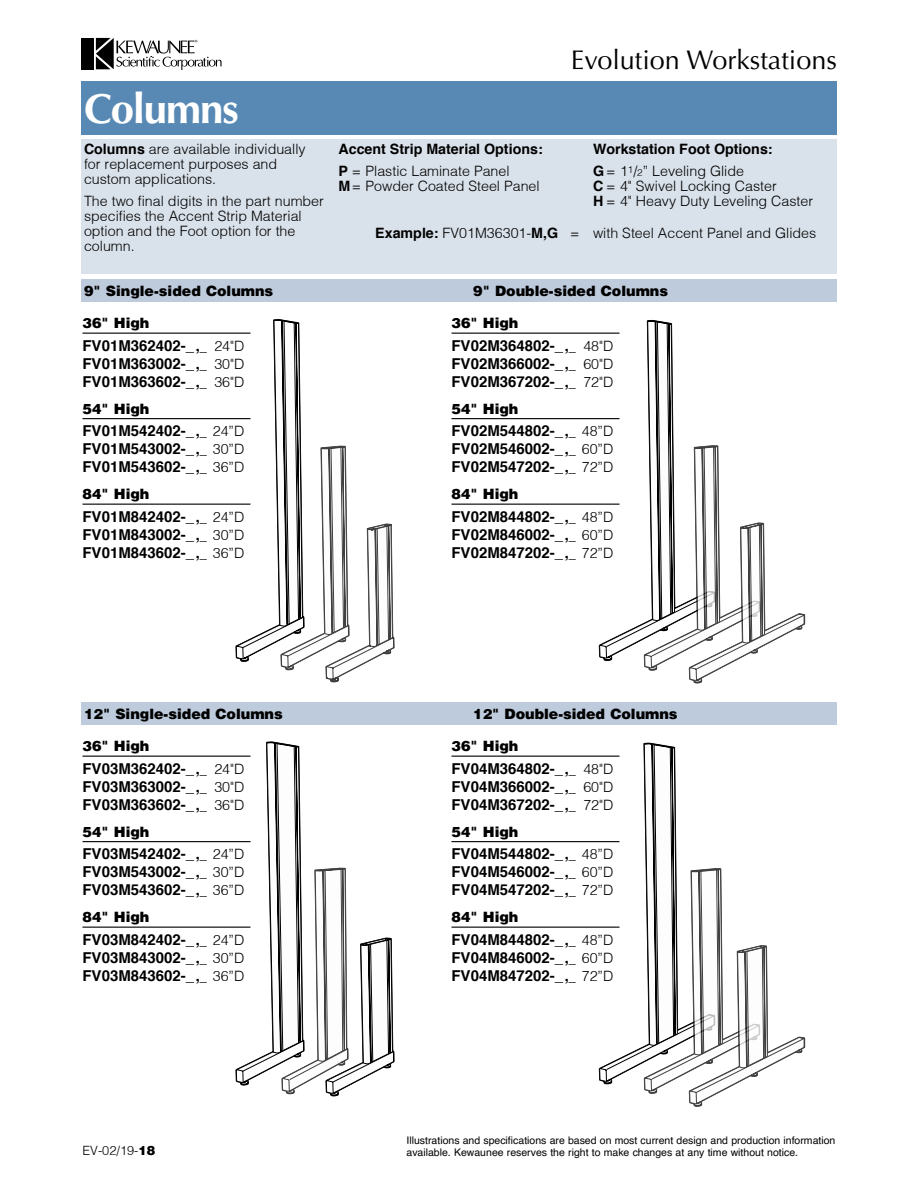
<style>
.page{position:relative;width:918px;height:1188px;background:#fff}
.page>*{position:absolute;margin:0;border:0;box-sizing:border-box;transform-origin:0 0}
.Page_Heading_TOC{font:700 42px "Optima LT Std";letter-spacing:-.025em;color:#fff}
.t1{font:27px "Optima LT Std";color:#000}
.Part_Numbers_with_Box{font:700 15px "Helvetica";color:#000}
.Spec_Text{font:300 14.25px/15px "Helvetica";color:#000}
.t2{font:900 14.25px "Helvetica";color:#000}
.Spec_Text-2{font:700 14.25px "Helvetica";color:#000}
.t3{font:300 12.75px "Helvetica";color:#000}
.t4{font:10.5px/12.6px "Helvetica";color:#000}
.s1{font-weight:700}
.s2{font-size:9.75px}
.s3{font-weight:300;font-size:14.25px}
.s4{font-weight:900}
</style>
<div class="page">
<div style="left:81px;top:38px;width:13px;height:31px;background:#000"></div>
<svg style="left:96px;top:38px;width:126px;height:32px"></svg>
<div style="left:81px;top:81px;width:756px;height:54px;background:#5889b4"></div>
<svg style="left:235px;top:741px;width:160px;height:356px"></svg>
<svg style="left:598px;top:320px;width:208px;height:363px"></svg>
<svg style="left:598px;top:742px;width:208px;height:365px"></svg>
<hr style="left:82px;top:333px;width:168px;height:1px;background:#000">
<hr style="left:82px;top:418px;width:168px;height:1px;background:#000">
<hr style="left:82px;top:504px;width:168px;height:1px;background:#000">
<div style="left:450px;top:315px;width:171px;height:270px;background:#fff"></div>
<hr style="left:452px;top:333px;width:168px;height:1px;background:#000">
<hr style="left:452px;top:418px;width:168px;height:1px;background:#000">
<hr style="left:452px;top:504px;width:168px;height:1px;background:#000">
<div style="left:81px;top:738px;width:171px;height:270px;background:#fff"></div>
<hr style="left:82px;top:756px;width:168px;height:1px;background:#000">
<hr style="left:82px;top:841px;width:168px;height:1px;background:#000">
<hr style="left:82px;top:927px;width:168px;height:1px;background:#000">
<div style="left:450px;top:738px;width:171px;height:270px;background:#fff"></div>
<hr style="left:452px;top:756px;width:168px;height:1px;background:#000">
<hr style="left:452px;top:841px;width:168px;height:1px;background:#000">
<hr style="left:452px;top:927px;width:168px;height:1px;background:#000">
<div style="left:81px;top:279px;width:756px;height:23px;background:#becbdc"></div>
<div style="left:81px;top:702px;width:756px;height:22px;background:#becbdc"></div>
<div style="left:81px;top:140px;width:756px;height:134px;background:#d9e1ea"></div>
<svg style="left:235px;top:319px;width:160px;height:364px"></svg>
<p class="Page_Heading_TOC" style="left:84px;top:85px;width:156px">Columns</p>
<p class="Spec_Text" style="left:84px;top:141px;width:223px"><span class="s1">Columns</span> are available individually for replacement purposes and custom applications.</p>
<p class="Spec_Text" style="left:84px;top:194px;width:241px">The two final digits in the part number specifies the Accent Strip Material option and the Foot option for the column.</p>
<h2 class="t1" style="left:571px;top:44px;width:268px">Evolution Workstations</h2>
<p class="Spec_Text-2" style="left:339px;top:137px;width:206px">Accent Strip Material Options:</p>
<p class="Spec_Text" style="left:339px;top:164px;width:203px"><span class="s1">P</span> = Plastic Laminate Panel<br><span class="s1">M</span>= Powder Coated Steel Panel</p>
<p class="Spec_Text" style="left:375px;top:225px;width:206px"><span class="s1">Example:</span> FV01M36301-<span class="s1">M,G</span> =</p>
<p class="Spec_Text-2" style="left:593px;top:137px;width:181px">Workstation Foot Options:</p>
<p class="Spec_Text" style="left:593px;top:164px;width:222px"><span class="s1">G</span>= 1<sup>1</sup>/<span class="s2">2</span>” Leveling Glide<br><span class="s1">C</span> = 4" Swivel Locking Caster<br><span class="s1">H</span> = 4" Heavy Duty Leveling Caster</p>
<p class="Spec_Text" style="left:593px;top:225px;width:225px">with Steel Accent Panel and Glides</p>
<p class="t2" style="left:84px;top:282px;width:191px">9" Single-sided Columns</p>
<p class="t2" style="left:473px;top:282px;width:196px">9" Double-sided Columns</p>
<p class="t2" style="left:82px;top:314px;width:68px">36" High</p>
<p class="Part_Numbers_with_Box" style="left:82px;top:333px;width:163px">FV01M362402-_,<span class="s3">_ 24"D</span></p>
<p class="Part_Numbers_with_Box" style="left:82px;top:351px;width:163px">FV01M363002-_,<span class="s3">_ 30"D</span></p>
<p class="Part_Numbers_with_Box" style="left:82px;top:369px;width:163px">FV01M363602-_,<span class="s3">_ 36"D</span></p>
<p class="t2" style="left:82px;top:399px;width:68px">54" High</p>
<p class="Part_Numbers_with_Box" style="left:82px;top:419px;width:163px">FV01M542402-_,<span class="s3">_ 24”D</span></p>
<p class="Part_Numbers_with_Box" style="left:82px;top:437px;width:163px">FV01M543002-_,<span class="s3">_ 30”D</span></p>
<p class="Part_Numbers_with_Box" style="left:82px;top:455px;width:163px">FV01M543602-_,<span class="s3">_ 36”D</span></p>
<p class="t2" style="left:82px;top:485px;width:68px">84" High</p>
<p class="Part_Numbers_with_Box" style="left:82px;top:504px;width:163px">FV01M842402-_,<span class="s3">_ 24”D</span></p>
<p class="Part_Numbers_with_Box" style="left:82px;top:522px;width:163px">FV01M843002-_,<span class="s3">_ 30”D</span></p>
<p class="Part_Numbers_with_Box" style="left:82px;top:540px;width:163px">FV01M843602-_,<span class="s3">_ 36”D</span></p>
<p class="t2" style="left:452px;top:314px;width:68px">36" High</p>
<p class="Part_Numbers_with_Box" style="left:452px;top:333px;width:163px">FV02M364802-_,<span class="s3">_ 48"D</span></p>
<p class="Part_Numbers_with_Box" style="left:452px;top:351px;width:163px">FV02M366002-_,<span class="s3">_ 60"D</span></p>
<p class="Part_Numbers_with_Box" style="left:452px;top:369px;width:163px">FV02M367202-_,<span class="s3">_ 72"D</span></p>
<p class="t2" style="left:452px;top:399px;width:68px">54" High</p>
<p class="Part_Numbers_with_Box" style="left:452px;top:419px;width:163px">FV02M544802-_,<span class="s3">_ 48”D</span></p>
<p class="Part_Numbers_with_Box" style="left:452px;top:437px;width:163px">FV02M546002-_,<span class="s3">_ 60”D</span></p>
<p class="Part_Numbers_with_Box" style="left:452px;top:455px;width:163px">FV02M547202-_,<span class="s3">_ 72”D</span></p>
<p class="t2" style="left:452px;top:485px;width:68px">84" High</p>
<p class="Part_Numbers_with_Box" style="left:452px;top:504px;width:163px">FV02M844802-_,<span class="s3">_ 48”D</span></p>
<p class="Part_Numbers_with_Box" style="left:452px;top:522px;width:163px">FV02M846002-_,<span class="s3">_ 60”D</span></p>
<p class="Part_Numbers_with_Box" style="left:452px;top:540px;width:163px">FV02M847202-_,<span class="s3">_ 72”D</span></p>
<p class="t2" style="left:84px;top:705px;width:200px">12" Single-sided Columns</p>
<p class="t2" style="left:473px;top:705px;width:206px">12" Double-sided Columns</p>
<p class="t2" style="left:82px;top:737px;width:68px">36" High</p>
<p class="Part_Numbers_with_Box" style="left:82px;top:756px;width:163px">FV03M362402-_,<span class="s3">_ 24"D</span></p>
<p class="Part_Numbers_with_Box" style="left:82px;top:774px;width:163px">FV03M363002-_,<span class="s3">_ 30"D</span></p>
<p class="Part_Numbers_with_Box" style="left:82px;top:792px;width:163px">FV03M363602-_,<span class="s3">_ 36"D</span></p>
<p class="t2" style="left:82px;top:822px;width:68px">54" High</p>
<p class="Part_Numbers_with_Box" style="left:82px;top:842px;width:163px">FV03M542402-_,<span class="s3">_ 24”D</span></p>
<p class="Part_Numbers_with_Box" style="left:82px;top:860px;width:163px">FV03M543002-_,<span class="s3">_ 30”D</span></p>
<p class="Part_Numbers_with_Box" style="left:82px;top:878px;width:163px">FV03M543602-_,<span class="s3">_ 36”D</span></p>
<p class="t2" style="left:82px;top:908px;width:68px">84" High</p>
<p class="Part_Numbers_with_Box" style="left:82px;top:927px;width:163px">FV03M842402-_,<span class="s3">_ 24”D</span></p>
<p class="Part_Numbers_with_Box" style="left:82px;top:945px;width:163px">FV03M843002-_,<span class="s3">_ 30”D</span></p>
<p class="Part_Numbers_with_Box" style="left:82px;top:963px;width:163px">FV03M843602-_,<span class="s3">_ 36”D</span></p>
<p class="t2" style="left:452px;top:737px;width:68px">36" High</p>
<p class="Part_Numbers_with_Box" style="left:452px;top:756px;width:163px">FV04M364802-_,<span class="s3">_ 48"D</span></p>
<p class="Part_Numbers_with_Box" style="left:452px;top:774px;width:163px">FV04M366002-_,<span class="s3">_ 60"D</span></p>
<p class="Part_Numbers_with_Box" style="left:452px;top:792px;width:163px">FV04M367202-_,<span class="s3">_ 72"D</span></p>
<p class="t2" style="left:452px;top:822px;width:68px">54" High</p>
<p class="Part_Numbers_with_Box" style="left:452px;top:842px;width:163px">FV04M544802-_,<span class="s3">_ 48”D</span></p>
<p class="Part_Numbers_with_Box" style="left:452px;top:860px;width:163px">FV04M546002-_,<span class="s3">_ 60”D</span></p>
<p class="Part_Numbers_with_Box" style="left:452px;top:878px;width:163px">FV04M547202-_,<span class="s3">_ 72”D</span></p>
<p class="t2" style="left:452px;top:908px;width:68px">84" High</p>
<p class="Part_Numbers_with_Box" style="left:452px;top:927px;width:163px">FV04M844802-_,<span class="s3">_ 48”D</span></p>
<p class="Part_Numbers_with_Box" style="left:452px;top:945px;width:163px">FV04M846002-_,<span class="s3">_ 60”D</span></p>
<p class="Part_Numbers_with_Box" style="left:452px;top:963px;width:163px">FV04M847202-_,<span class="s3">_ 72”D</span></p>
<p class="t3" style="left:82px;top:1142px;width:74px">EV-02/19-<span class="s4">18</span></p>
<p class="t4" style="left:406px;top:1134px;width:430px">Illustrations and specifications are based on most current design and production information available. Kewaunee reserves the right to make changes at any time without notice.</p>
</div>
